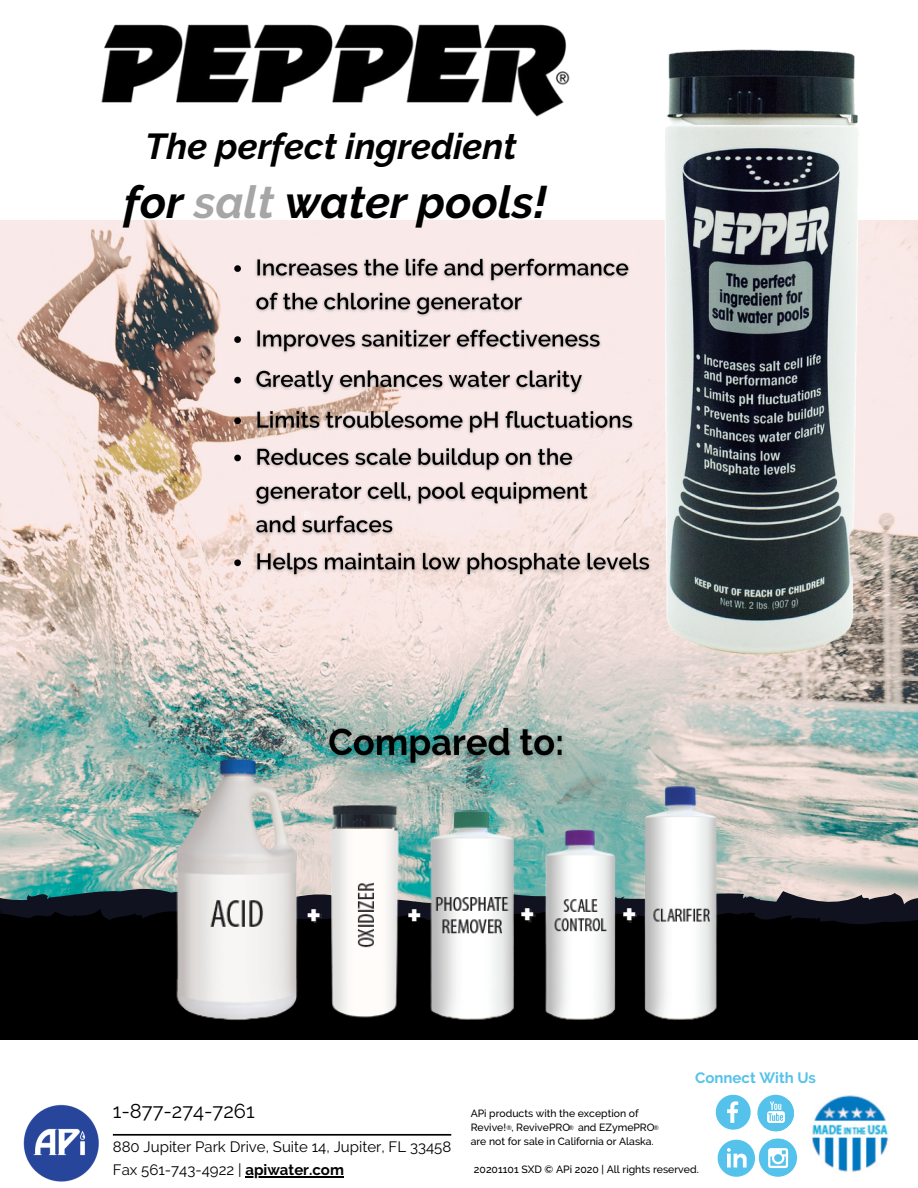
<style>
.page{position:relative;width:918px;height:1188px;background:#fff}
.page>*{position:absolute;margin:0;border:0;box-sizing:border-box;transform-origin:0 0}
.t1{font:italic 700 45px "Raleway";color:#000}
.t2{font:italic 700 36px "Raleway";color:#000}
.t3{font:700 36px "Raleway";color:#fff}
.t4{font:20.1px "Raleway";color:#000}
.t5{font:15px/23.5px "Raleway";color:#000}
.t6{font:700 15px "Raleway";color:#55c2eb}
.t7{font:500 10.5px "Raleway";color:#000}
.t8{font:500 10.35px/14px "Raleway";color:#000}
.t9{font:500 6.45px "Raleway";color:#000}
.s1{color:#a6a6a6}
.s2{font-weight:700}
</style>
<div class="page">
<img style="left:23px;top:1105px;width:76px;height:76px">
<img style="left:812px;top:1095px;width:77px;height:77px">
<svg style="left:113px;top:1134px;width:338px;height:2px"></svg>
<svg style="left:716px;top:1095px;width:35px;height:35px"></svg>
<div style="left:757px;top:1095px;width:37px;height:36px;background:#55c2eb;border-radius:50%"></div>
<svg style="left:763px;top:1100px;width:31px;height:32px"></svg>
<svg style="left:718px;top:1140px;width:37px;height:37px"></svg>
<div style="left:759px;top:1139px;width:38px;height:38px;background:#55c2eb;border-radius:50%"></div>
<svg style="left:768px;top:1148px;width:20px;height:20px"></svg>
<img style="left:101px;top:24px;width:469px;height:93px">
<img style="left:0;top:221px;width:918px;height:653px">
<div style="left:0;top:906px;width:918px;height:133px;background:#000"></div>
<svg style="left:0;top:874px;width:918px;height:50px;background:#505e5f"></svg>
<img style="left:167px;top:750px;width:558px;height:271px">
<img style="left:659px;top:49px;width:206px;height:612px">
<img style="left:234px;top:248px;width:422px;height:333px">
<hr style="left:245px;top:1176px;width:99px;height:1px;background:#000">
<img style="left:319px;top:712px;width:255px;height:63px">
<h2 class="t2" style="left:145px;top:125px;width:373px">The perfect ingredient</h2>
<h1 class="t1" style="left:124px;top:176px;width:424px">for <span class="s1">salt</span> water pools!</h1>
<h2 class="t3" style="left:306px;top:894px;width:17px">+</h2>
<h2 class="t3" style="left:407px;top:894px;width:17px">+</h2>
<h2 class="t3" style="left:520px;top:893px;width:17px">+</h2>
<h2 class="t3" style="left:622px;top:893px;width:17px">+</h2>
<h3 class="t6" style="left:695px;top:1069px;width:123px">Connect With Us</h3>
<h3 class="t4" style="left:113px;top:1099px;width:143px">1-877-274-7261</h3>
<p class="t8" style="left:471px;top:1106px;width:185px">APi products with the exception of<br>Revive! , RevivePRO and EZymePRO are not for sale in California or Alaska.</p>
<p class="t9" style="left:506px;top:1124px;width:7px">®</p>
<p class="t9" style="left:569px;top:1124px;width:7px">®</p>
<p class="t9" style="left:653px;top:1124px;width:7px">®</p>
<p class="t7" style="left:474px;top:1163px;width:226px">20201101 SXD © APi 2020 | All rights reserved.</p>
<h3 class="t5" style="left:113px;top:1134px;width:340px">880 Jupiter Park Drive, Suite 14, Jupiter, FL 33458<br>Fax 561-743-4922 | <span class="s2">apiwater.com</span></h3>
</div>
